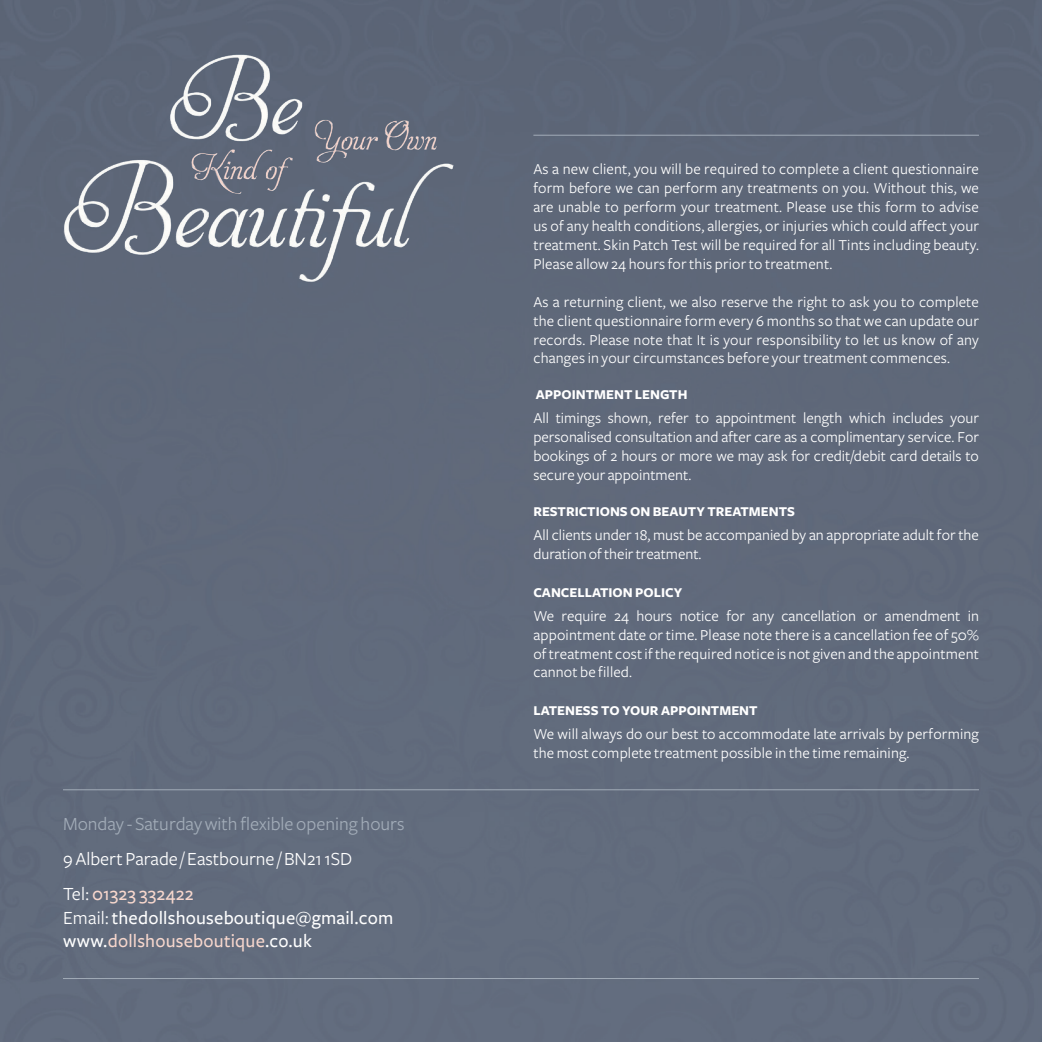
<style>
.page{position:relative;width:1042px;height:1042px;background:#60697b}
.page>*{position:absolute;margin:0;border:0;box-sizing:border-box;transform-origin:0 0}
.t1{font:500 19.25px "Freight Sans";letter-spacing:.01em;color:#f7d7cd}
.t2{font:19.25px "Freight Sans";color:#a2acb8}
.t3{font:500 19.25px "Freight Sans";letter-spacing:.01em;color:#fff}
.t4{font:19.25px "Freight Sans";color:#fff}
.t5{font:15.75px/18.9px "Freight Sans";letter-spacing:.01em;color:#fff;text-align:justify}
.t6{font:700 14px "Freight Sans";color:#fff}
.s1{font-weight:400;color:#fff}
.s2{font-weight:400}
.s3{color:#fff}
</style>
<div class="page">
<hr style="left:63px;top:978px;width:916px;height:1px;background:#a2acb8">
<hr style="left:63px;top:789px;width:916px;height:1px;background:#a2acb8">
<hr style="left:533px;top:135px;width:446px;height:1px;background:#a2acb8">
<img style="left:40px;top:38px;width:440px;height:257px">
<p class="t2" style="left:63px;top:813px;width:343px">Monday - Saturday with flexible opening hours</p>
<p class="t4" style="left:63px;top:848px;width:291px">9 Albert Parade / Eastbourne / BN21 1SD</p>
<p class="t1" style="left:63px;top:883px;width:132px"><span class="s1">Tel:</span> 01323 332422</p>
<p class="t3" style="left:63px;top:906px;width:332px"><span class="s2">Email:</span> thedollshouseboutique@gmail.com</p>
<p class="t1" style="left:63px;top:930px;width:250px"><span class="s3">www.</span>dollshouseboutique<span class="s3">.co.uk</span></p>
<p class="t5" style="left:533px;top:160px;width:447px">As a new client, you will be required to complete a client questionnaire form before we can perform any treatments on you. Without this, we are unable to perform your treatment. Please use this form to advise us of any health conditions, allergies, or injuries which could affect your treatment. Skin Patch Test will be required for all Tints including beauty.<br>Please allow 24 hours for this prior to treatment.</p>
<p class="t5" style="left:533px;top:292px;width:447px">As a returning client, we also reserve the right to ask you to complete the client questionnaire form every 6 months so that we can update our records. Please note that It is your responsibility to let us know of any changes in your circumstances before your treatment commences.</p>
<p class="t6" style="left:536px;top:387px;width:153px">APPOINTMENT LENGTH</p>
<p class="t5" style="left:533px;top:409px;width:447px">All timings shown, refer to appointment length which includes your personalised consultation and after care as a complimentary service. For bookings of 2 hours or more we may ask for credit/debit card details to secure your appointment.</p>
<p class="t6" style="left:533px;top:504px;width:263px">RESTRICTIONS ON BEAUTY TREATMENTS</p>
<p class="t5" style="left:533px;top:525px;width:447px">All clients under 18, must be accompanied by an appropriate adult for the duration of their treatment.</p>
<p class="t6" style="left:533px;top:584px;width:150px">CANCELLATION POLICY</p>
<p class="t5" style="left:533px;top:606px;width:447px">We require 24 hours notice for any cancellation or amendment in appointment date or time. Please note there is a cancellation fee of 50% of treatment cost if the required notice is not given and the appointment cannot be filled.</p>
<p class="t6" style="left:533px;top:703px;width:226px">LATENESS TO YOUR APPOINTMENT</p>
<p class="t5" style="left:533px;top:725px;width:447px">We will always do our best to accommodate late arrivals by performing the most complete treatment possible in the time remaining.</p>
</div>
